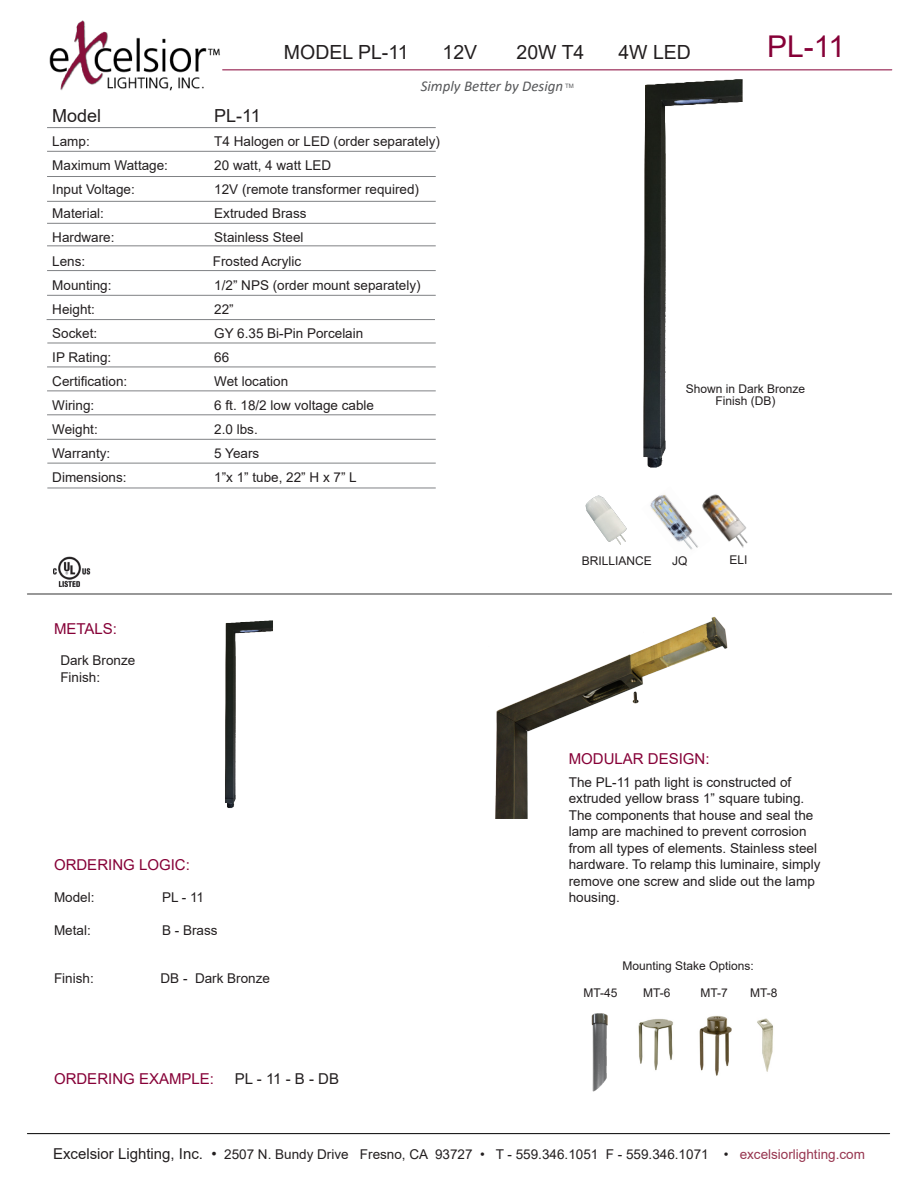
<style>
.page{position:relative;width:918px;height:1188px;background:#fff}
.page>*{position:absolute;margin:0;border:0;box-sizing:border-box;transform-origin:0 0}
.t1{font:30px "Arial";color:#860037}
.t2{font:19.5px "Arial";color:#231f20}
.t3{font:18px "Arial";color:#231f20}
.t4{font:15px "Arial";color:#860037}
.t5{font:italic 15px "Calibri";color:#57585a}
.t6{font:15px "Arial";color:#231f20}
.t7{font:13.5px/16.5px "Arial";color:#231f20}
.t8{font:12px "Arial";color:#231f20}
.t9{font:6px "Arial";color:#57585a}
.s1{color:#fff}
.s2{font-size:15px}
.s3{color:#973650}
</style>
<div class="page">
<img style="left:225px;top:620px;width:48px;height:188px">
<img style="left:630px;top:70px;width:127px;height:398px">
<hr style="left:47px;top:127px;width:389px;height:1px;background:#808285">
<hr style="left:47px;top:151px;width:389px;height:1px;background:#808285">
<hr style="left:47px;top:176px;width:389px;height:1px;background:#808285">
<hr style="left:47px;top:201px;width:389px;height:1px;background:#808285">
<hr style="left:47px;top:223px;width:389px;height:1px;background:#808285">
<hr style="left:47px;top:246px;width:389px;height:1px;background:#808285">
<hr style="left:47px;top:270px;width:389px;height:1px;background:#808285">
<hr style="left:47px;top:295px;width:389px;height:1px;background:#808285">
<hr style="left:47px;top:319px;width:388px;height:1px;background:#808285">
<hr style="left:47px;top:343px;width:389px;height:1px;background:#808285">
<hr style="left:47px;top:367px;width:389px;height:1px;background:#808285">
<hr style="left:47px;top:391px;width:389px;height:1px;background:#808285">
<hr style="left:47px;top:415px;width:389px;height:1px;background:#808285">
<hr style="left:47px;top:439px;width:389px;height:1px;background:#808285">
<hr style="left:47px;top:463px;width:389px;height:1px;background:#808285">
<hr style="left:47px;top:488px;width:389px;height:1px;background:#808285">
<img style="left:495px;top:616px;width:233px;height:203px">
<hr style="left:27px;top:594px;width:865px;height:1px;background:#333">
<hr style="left:27px;top:1133px;width:863px;height:1px;background:#000">
<hr style="left:223px;top:69px;width:669px;height:1px;background:#860037">
<img style="left:54px;top:556px;width:37px;height:30px">
<img style="left:757px;top:1018px;width:16px;height:54px">
<img style="left:591px;top:1013px;width:17px;height:79px">
<img style="left:638px;top:1019px;width:35px;height:52px">
<img style="left:699px;top:1015px;width:33px;height:61px">
<img style="left:650px;top:494px;width:48px;height:56px">
<img style="left:702px;top:494px;width:46px;height:54px">
<img style="left:585px;top:495px;width:42px;height:50px">
<img style="left:47px;top:20px;width:182px;height:132px">
<p class="t2" style="left:284px;top:38px;width:409px">MODEL PL-11 <span class="s1">•</span> 12V <span class="s1">•</span> 20W T4 <span class="s1">•</span> 4W LED</p>
<p class="t5" style="left:421px;top:76px;width:144px">Simply Better by Design</p>
<p class="t9" style="left:565px;top:82px;width:10px">TM</p>
<p class="t1" style="left:767px;top:25px;width:79px">PL-11</p>
<p class="t3" style="left:52px;top:103px;width:51px">Model</p>
<p class="t3" style="left:214px;top:103px;width:48px">PL-11</p>
<p class="t7" style="left:52px;top:133px;width:39px">Lamp:</p>
<p class="t7" style="left:214px;top:133px;width:227px">T4 Halogen or LED (order separately)</p>
<p class="t7" style="left:52px;top:157px;width:117px">Maximum Wattage:</p>
<p class="t7" style="left:214px;top:157px;width:119px">20 watt, 4 watt LED</p>
<p class="t7" style="left:52px;top:181px;width:84px">Input Voltage:</p>
<p class="t7" style="left:214px;top:181px;width:206px">12V (remote transformer required)</p>
<p class="t7" style="left:52px;top:205px;width:53px">Material:</p>
<p class="t7" style="left:214px;top:205px;width:94px">Extruded Brass</p>
<p class="t7" style="left:52px;top:229px;width:64px">Hardware:</p>
<p class="t7" style="left:214px;top:229px;width:91px">Stainless Steel</p>
<p class="t7" style="left:52px;top:253px;width:35px">Lens:</p>
<p class="t7" style="left:213px;top:253px;width:90px">Frosted Acrylic</p>
<p class="t7" style="left:52px;top:277px;width:61px">Mounting:</p>
<p class="t7" style="left:214px;top:277px;width:208px">1/2” NPS (order mount separately)</p>
<p class="t7" style="left:52px;top:301px;width:44px">Height:</p>
<p class="t7" style="left:214px;top:301px;width:21px">22”</p>
<p class="t7" style="left:52px;top:325px;width:47px">Socket:</p>
<p class="t7" style="left:214px;top:325px;width:151px">GY 6.35 Bi-Pin Porcelain</p>
<p class="t7" style="left:52px;top:349px;width:61px">IP Rating:</p>
<p class="t7" style="left:214px;top:349px;width:17px">66</p>
<p class="t7" style="left:52px;top:373px;width:77px">Certification:</p>
<p class="t7" style="left:214px;top:373px;width:76px">Wet location</p>
<p class="t7" style="left:52px;top:397px;width:43px">Wiring:</p>
<p class="t7" style="left:214px;top:397px;width:161px">6 ft. 18/2 low voltage cable</p>
<p class="t7" style="left:52px;top:421px;width:47px">Weight:</p>
<p class="t7" style="left:214px;top:421px;width:45px">2.0 lbs.</p>
<p class="t7" style="left:52px;top:445px;width:60px">Warranty:</p>
<p class="t7" style="left:214px;top:445px;width:47px">5 Years</p>
<p class="t7" style="left:52px;top:469px;width:76px">Dimensions:</p>
<p class="t7" style="left:214px;top:469px;width:144px">1”x 1” tube, 22” H x 7” L</p>
<p class="t4" style="left:54px;top:619px;width:65px">METALS:</p>
<p class="t7" style="left:60px;top:652px;width:77px">Dark Bronze</p>
<p class="t7" style="left:60px;top:669px;width:41px">Finish:</p>
<p class="t4" style="left:54px;top:854px;width:137px">ORDERING LOGIC:</p>
<p class="t7" style="left:54px;top:889px;width:42px">Model:</p>
<p class="t7" style="left:162px;top:889px;width:44px">PL - 11</p>
<p class="t7" style="left:54px;top:922px;width:38px">Metal:</p>
<p class="t7" style="left:162px;top:922px;width:57px">B - Brass</p>
<p class="t7" style="left:54px;top:970px;width:41px">Finish:</p>
<p class="t7" style="left:161px;top:970px;width:111px">DB - Dark Bronze</p>
<p class="t4" style="left:54px;top:1069px;width:162px">ORDERING EXAMPLE:</p>
<p class="t6" style="left:235px;top:1069px;width:106px">PL - 11 - B - DB</p>
<p class="t8" style="left:686px;top:381px;width:121px">Shown in Dark Bronze</p>
<p class="t8" style="left:716px;top:393px;width:61px">Finish (DB)</p>
<p class="t8" style="left:582px;top:552px;width:72px">BRILLIANCE</p>
<p class="t8" style="left:672px;top:552px;width:17px">JQ</p>
<p class="t8" style="left:729px;top:552px;width:20px">ELI</p>
<p class="t4" style="left:569px;top:748px;width:142px">MODULAR DESIGN:</p>
<p class="t7" style="left:569px;top:773px;width:253px">The PL-11 path light is constructed of extruded yellow brass 1” square tubing.<br>The components that house and seal the lamp are machined to prevent corrosion from all types of elements. Stainless steel hardware. To relamp this luminaire, simply remove one screw and slide out the lamp housing.</p>
<p class="t8" style="left:622px;top:958px;width:133px">Mounting Stake Options:</p>
<p class="t8" style="left:583px;top:985px;width:36px">MT-45</p>
<p class="t8" style="left:643px;top:985px;width:29px">MT-6</p>
<p class="t8" style="left:701px;top:985px;width:29px">MT-7</p>
<p class="t8" style="left:750px;top:985px;width:29px">MT-8</p>
<p class="t7" style="left:53px;top:1146px;width:813px"><span class="s2">Excelsior Lighting, Inc. •</span> 2507 N. Bundy Drive Fresno, CA 93727 • T - 559.346.1051 F - 559.346.1071 • <span class="s3">excelsiorlighting.com</span></p>
</div>
